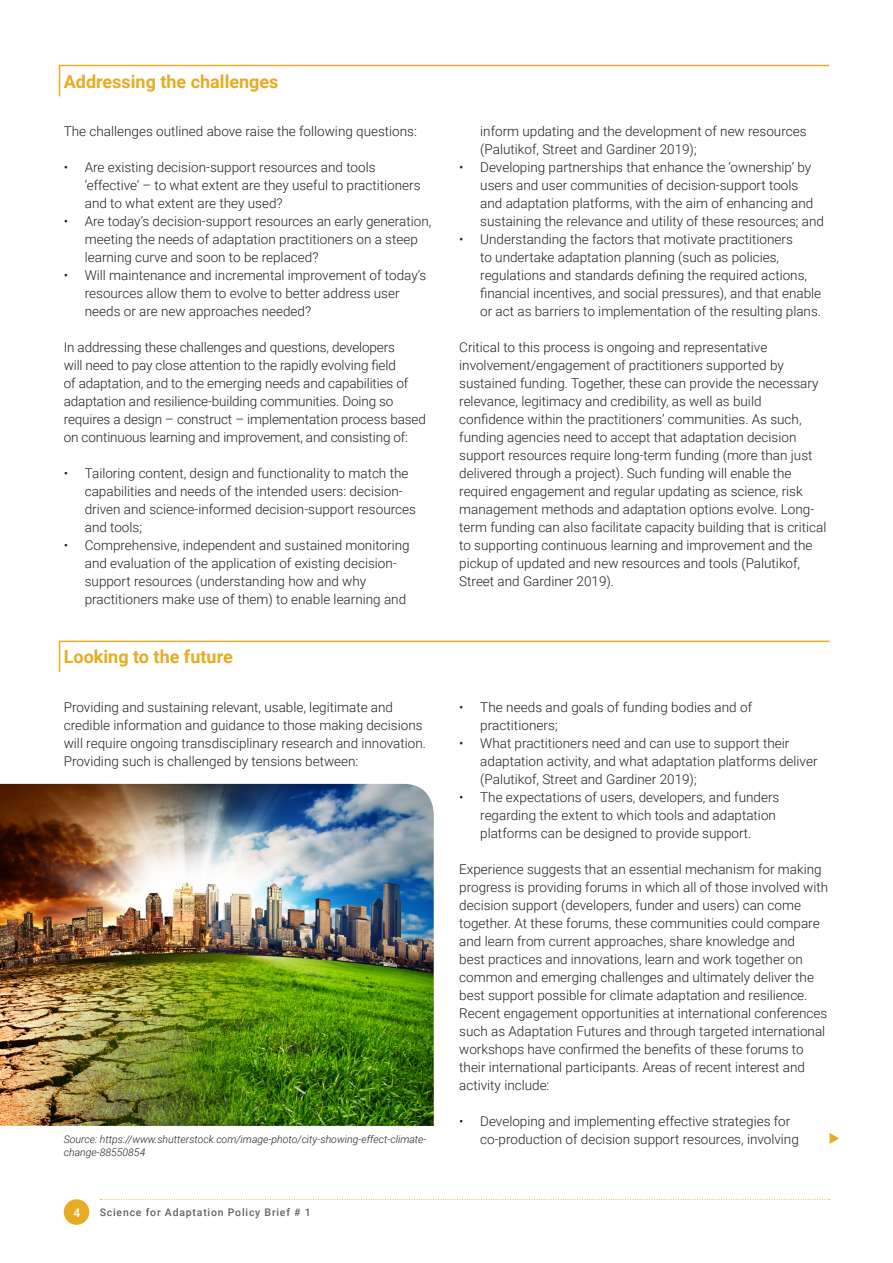
<style>
.page{position:relative;width:893px;height:1263px;background:#fff}
.page>*{position:absolute;margin:0;border:0;box-sizing:border-box;transform-origin:0 0}
.Heading_Text{font:700 18px "Roboto";color:#e6ac23}
.Body_Text{font:300 13.5px/18px "Roboto";color:#231f20}
.Text_Bullet_Points{font:300 13.5px/18px "Roboto";color:#231f20}
.t1{font:500 12px "Roboto";color:#fff}
.Body_Text-2{font:italic 300 10.5px "Roboto";color:#231f20}
.t2{font:500 10.5px "Roboto";letter-spacing:.075em;color:#636366}
</style>
<div class="page">
<div style="left:64px;top:1199px;width:25px;height:26px;background:#e6ac23;border-radius:50%"></div>
<svg style="left:100px;top:1199px;width:730px;height:1px"></svg>
<svg style="left:58px;top:64px;width:772px;height:33px"></svg>
<svg style="left:58px;top:640px;width:772px;height:33px"></svg>
<img style="left:0;top:784px;width:434px;height:342px">
<svg style="left:830px;top:1133px;width:9px;height:11px"></svg>
<p class="Heading_Text" style="left:64px;top:68px;width:216px">Addressing the challenges</p>
<p class="Body_Text" style="left:64px;top:121px;width:355px">The challenges outlined above raise the following questions:</p>
<p class="Text_Bullet_Points" style="left:85px;top:157px;width:337px;text-indent:-21px">• Are existing decision-support resources and tools ‘effective’ – to what extent are they useful to practitioners and to what extent are they used?</p>
<p class="Text_Bullet_Points" style="left:85px;top:211px;width:348px;text-indent:-21px">• Are today’s decision-support resources an early generation, meeting the needs of adaptation practitioners on a steep learning curve and soon to be replaced?</p>
<p class="Text_Bullet_Points" style="left:85px;top:265px;width:343px;text-indent:-21px">• Will maintenance and incremental improvement of today’s resources allow them to evolve to better address user needs or are new approaches needed?</p>
<p class="Body_Text" style="left:64px;top:337px;width:364px">In addressing these challenges and questions, developers<br>will need to pay close attention to the rapidly evolving field<br>of adaptation, and to the emerging needs and capabilities of adaptation and resilience-building communities. Doing so requires a design – construct – implementation process based on continuous learning and improvement, and consisting of:</p>
<p class="Text_Bullet_Points" style="left:85px;top:463px;width:333px;text-indent:-21px">• Tailoring content, design and functionality to match the capabilities and needs of the intended users: decision&shy;driven and science-informed decision-support resources and tools;</p>
<p class="Text_Bullet_Points" style="left:85px;top:535px;width:326px;text-indent:-21px">• Comprehensive, independent and sustained monitoring and evaluation of the application of existing decision&shy;support resources (understanding how and why practitioners make use of them) to enable learning and</p>
<p class="Text_Bullet_Points" style="left:480px;top:121px;width:328px">inform updating and the development of new resources (Palutikof, Street and Gardiner 2019);</p>
<p class="Text_Bullet_Points" style="left:480px;top:157px;width:345px;text-indent:-21px">• Developing partnerships that enhance the ‘ownership’ by users and user communities of decision-support tools<br>and adaptation platforms, with the aim of enhancing and sustaining the relevance and utility of these resources; and</p>
<p class="Text_Bullet_Points" style="left:480px;top:229px;width:342px;text-indent:-21px">• Understanding the factors that motivate practitioners<br>to undertake adaptation planning (such as policies, regulations and standards defining the required actions, financial incentives, and social pressures), and that enable or act as barriers to implementation of the resulting plans.</p>
<p class="Body_Text" style="left:459px;top:337px;width:369px">Critical to this process is ongoing and representative involvement/engagement of practitioners supported by sustained funding. Together, these can provide the necessary relevance, legitimacy and credibility, as well as build confidence within the practitioners’ communities. As such, funding agencies need to accept that adaptation decision support resources require long-term funding (more than just delivered through a project). Such funding will enable the required engagement and regular updating as science, risk management methods and adaptation options evolve. Long&shy;term funding can also facilitate capacity building that is critical to supporting continuous learning and improvement and the pickup of updated and new resources and tools (Palutikof, Street and Gardiner 2019).</p>
<p class="Heading_Text" style="left:64px;top:644px;width:170px">Looking to the future</p>
<p class="Body_Text" style="left:64px;top:697px;width:364px">Providing and sustaining relevant, usable, legitimate and credible information and guidance to those making decisions will require ongoing transdisciplinary research and innovation.<br>Providing such is challenged by tensions between:</p>
<p class="Text_Bullet_Points" style="left:480px;top:697px;width:273px;text-indent:-21px">• The needs and goals of funding bodies and of practitioners;</p>
<p class="Text_Bullet_Points" style="left:480px;top:733px;width:339px;text-indent:-21px">• What practitioners need and can use to support their adaptation activity, and what adaptation platforms deliver (Palutikof, Street and Gardiner 2019);</p>
<p class="Text_Bullet_Points" style="left:480px;top:787px;width:301px;text-indent:-21px">• The expectations of users, developers, and funders regarding the extent to which tools and adaptation platforms can be designed to provide support.</p>
<p class="Body_Text" style="left:459px;top:859px;width:370px">Experience suggests that an essential mechanism for making progress is providing forums in which all of those involved with decision support (developers, funder and users) can come together. At these forums, these communities could compare and learn from current approaches, share knowledge and<br>best practices and innovations, learn and work together on common and emerging challenges and ultimately deliver the best support possible for climate adaptation and resilience.<br>Recent engagement opportunities at international conferences such as Adaptation Futures and through targeted international workshops have confirmed the benefits of these forums to their international participants. Areas of recent interest and activity include:</p>
<p class="Text_Bullet_Points" style="left:459px;top:1111px;width:333px">• Developing and implementing effective strategies for</p>
<p class="Body_Text-2" style="left:64px;top:1132px;width:364px">Source: https://www.shutterstock.com/image-photo/city-showing-effect-climate-</p>
<p class="Text_Bullet_Points" style="left:480px;top:1129px;width:320px">co-production of decision support resources, involving</p>
<p class="Body_Text-2" style="left:64px;top:1145px;width:83px">change-88550854</p>
<p class="t1" style="left:73px;top:1204px;width:8px">4</p>
<p class="t2" style="left:100px;top:1205px;width:213px">Science for Adaptation Policy Brief # 1</p>
</div>
